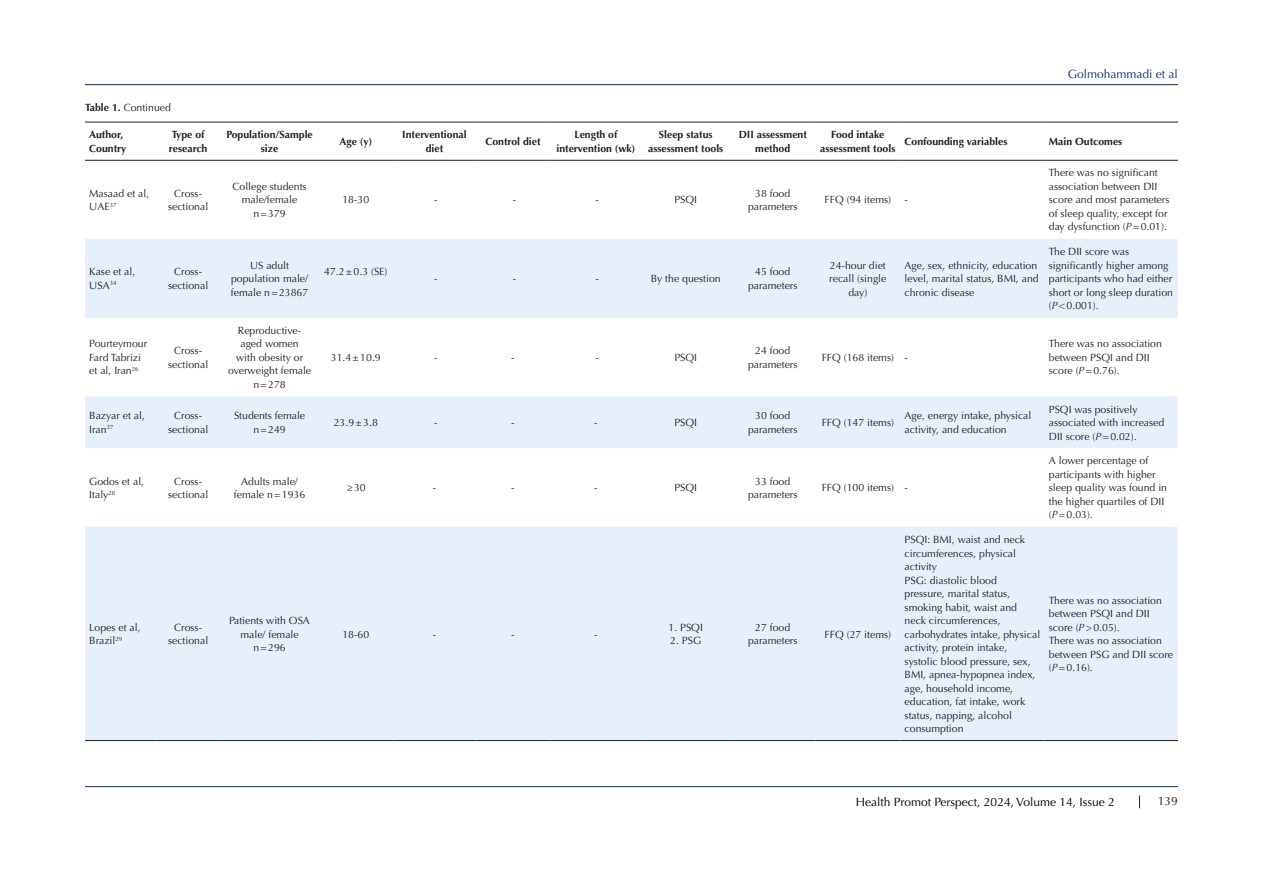
<style>
.page{position:relative;width:1263px;height:893px;background:#fff}
.page>*{position:absolute;margin:0;border:0;box-sizing:border-box;transform-origin:0 0}
.t1{font:12px "Optima LT Std";color:#000}
.t2{font:12px "Optima LT Std";color:#053278}
.t3{font:12px "Optima LT Std";color:#231f20}
.t4{font:10.5px/13.5px "Optima LT Std";color:#231f20;text-align:center}
.t5{font:700 10.5px/13.5px "Optima LT Std";color:#231f20;text-align:center}
.s1{font-weight:700}
.s2{font-style:italic}
.s3{color:#150000}
</style>
<div class="page">
<hr style="left:85px;top:786px;width:1093px;height:1px;background:#053278">
<svg style="left:1139px;top:795px;width:1px;height:13px"></svg>
<hr style="left:85px;top:84px;width:1093px;height:1px;background:#053278">
<svg style="left:85px;top:239px;width:1093px;height:501px;fill:#e6f0fa"></svg>
<hr style="left:85px;top:122px;width:70px;height:1px;background:#231f20">
<hr style="left:155px;top:122px;width:66px;height:1px;background:#231f20">
<hr style="left:221px;top:122px;width:97px;height:1px;background:#231f20">
<hr style="left:318px;top:122px;width:76px;height:1px;background:#231f20">
<hr style="left:394px;top:122px;width:81px;height:1px;background:#231f20">
<hr style="left:475px;top:122px;width:76px;height:1px;background:#231f20">
<hr style="left:551px;top:122px;width:90px;height:1px;background:#231f20">
<hr style="left:641px;top:122px;width:89px;height:1px;background:#231f20">
<hr style="left:730px;top:122px;width:85px;height:1px;background:#231f20">
<hr style="left:815px;top:122px;width:85px;height:1px;background:#231f20">
<hr style="left:900px;top:122px;width:144px;height:1px;background:#231f20">
<hr style="left:1044px;top:122px;width:134px;height:1px;background:#231f20">
<hr style="left:85px;top:160px;width:70px;height:1px;background:#231f20">
<hr style="left:155px;top:160px;width:66px;height:1px;background:#231f20">
<hr style="left:221px;top:160px;width:97px;height:1px;background:#231f20">
<hr style="left:318px;top:160px;width:76px;height:1px;background:#231f20">
<hr style="left:394px;top:160px;width:81px;height:1px;background:#231f20">
<hr style="left:475px;top:160px;width:76px;height:1px;background:#231f20">
<hr style="left:551px;top:160px;width:90px;height:1px;background:#231f20">
<hr style="left:641px;top:160px;width:89px;height:1px;background:#231f20">
<hr style="left:730px;top:160px;width:85px;height:1px;background:#231f20">
<hr style="left:815px;top:160px;width:85px;height:1px;background:#231f20">
<hr style="left:900px;top:160px;width:144px;height:1px;background:#231f20">
<hr style="left:1044px;top:160px;width:134px;height:1px;background:#231f20">
<hr style="left:85px;top:740px;width:70px;height:1px;background:#231f20">
<hr style="left:155px;top:740px;width:66px;height:1px;background:#231f20">
<hr style="left:221px;top:740px;width:97px;height:1px;background:#231f20">
<hr style="left:318px;top:740px;width:76px;height:1px;background:#231f20">
<hr style="left:394px;top:740px;width:81px;height:1px;background:#231f20">
<hr style="left:475px;top:740px;width:76px;height:1px;background:#231f20">
<hr style="left:551px;top:740px;width:90px;height:1px;background:#231f20">
<hr style="left:641px;top:740px;width:89px;height:1px;background:#231f20">
<hr style="left:730px;top:740px;width:85px;height:1px;background:#231f20">
<hr style="left:815px;top:740px;width:85px;height:1px;background:#231f20">
<hr style="left:900px;top:740px;width:144px;height:1px;background:#231f20">
<hr style="left:1044px;top:740px;width:134px;height:1px;background:#231f20">
<p class="t4" style="left:85px;top:101px;width:87px"><span class="s1">Table 1.</span> Continued</p>
<p class="t2" style="left:1068px;top:67px;width:112px">Golmohammadi et al</p>
<p class="t5" style="left:89px;top:128px;width:39px;text-align:left">Author,<br>Country</p>
<p class="t5" style="left:169px;top:128px;width:40px;text-align:left">Type of research</p>
<p class="t5" style="left:226px;top:128px;width:88px">Population/Sample size</p>
<p class="t5" style="left:339px;top:135px;width:34px">Age (y)</p>
<p class="t5" style="left:402px;top:128px;width:66px">Interventional diet</p>
<p class="t5" style="left:485px;top:135px;width:57px">Control diet</p>
<p class="t5" style="left:556px;top:128px;width:80px">Length of intervention (wk)</p>
<p class="t5" style="left:648px;top:128px;width:77px">Sleep status assessment tools</p>
<p class="t5" style="left:739px;top:128px;width:70px">DII assessment method</p>
<p class="t5" style="left:820px;top:128px;width:77px">Food intake assessment tools</p>
<p class="t5" style="left:905px;top:135px;width:104px">Confounding variables</p>
<p class="t5" style="left:1049px;top:135px;width:75px">Main Outcomes</p>
<p class="t4" style="left:89px;top:187px;width:62px;text-align:left">Masaad et al,<br>UAE<sup>37</sup></p>
<p class="t4" style="left:168px;top:187px;width:42px">Cross&shy;sectional</p>
<p class="t4" style="left:233px;top:180px;width:76px">College students male/female n=379</p>
<p class="t4" style="left:1049px;top:166px;width:122px;text-align:left">There was no significant association between DII score and most parameters of sleep quality, except for day dysfunction (<span class="s2">P</span>=0.01).</p>
<p class="t4" style="left:342px;top:193px;width:28px">18-30</p>
<p class="t4" style="left:434px;top:193px;width:5px">-</p>
<p class="t4" style="left:513px;top:193px;width:5px">-</p>
<p class="t4" style="left:596px;top:193px;width:5px">-</p>
<p class="t4" style="left:674px;top:193px;width:24px">PSQI</p>
<p class="t4" style="left:748px;top:187px;width:51px">38 food parameters</p>
<p class="t4" style="left:824px;top:193px;width:68px">FFQ (94 items)</p>
<p class="t4" style="left:905px;top:193px;width:5px">-</p>
<p class="t4" style="left:89px;top:265px;width:48px;text-align:left">Kase et al,<br>USA<sup>34</sup></p>
<p class="t4" style="left:168px;top:265px;width:42px">Cross&shy;sectional</p>
<p class="t4" style="left:231px;top:259px;width:79px">US adult population male/ female n=23867</p>
<p class="t4" style="left:324px;top:265px;width:65px">47.2±0.3 (SE)</p>
<p class="t4" style="left:434px;top:272px;width:5px">-</p>
<p class="t4" style="left:513px;top:272px;width:5px">-</p>
<p class="t4" style="left:596px;top:272px;width:5px">-</p>
<p class="t4" style="left:651px;top:272px;width:72px">By the question</p>
<p class="t4" style="left:748px;top:265px;width:51px">45 food parameters</p>
<p class="t4" style="left:829px;top:259px;width:59px">24-hour diet recall (single day)</p>
<p class="t4" style="left:905px;top:259px;width:136px;text-align:left">Age, sex, ethnicity, education level, marital status, BMI, and chronic disease</p>
<p class="t4" style="left:89px;top:337px;width:59px;text-align:left">Pourteymour<br>Fard Tabrizi et al, Iran<sup>26</sup></p>
<p class="t4" style="left:168px;top:344px;width:42px">Cross&shy;sectional</p>
<p class="t4" style="left:228px;top:324px;width:85px">Reproductive&shy;aged women<br>with obesity or overweight female n=278</p>
<p class="t4" style="left:331px;top:351px;width:51px">31.4±10.9</p>
<p class="t4" style="left:434px;top:351px;width:5px">-</p>
<p class="t4" style="left:511px;top:351px;width:5px">-</p>
<p class="t4" style="left:596px;top:351px;width:5px">-</p>
<p class="t4" style="left:674px;top:351px;width:24px">PSQI</p>
<p class="t4" style="left:748px;top:344px;width:51px">24 food parameters</p>
<p class="t4" style="left:822px;top:351px;width:74px">FFQ (168 items)</p>
<p class="t4" style="left:905px;top:351px;width:5px">-</p>
<p class="t4" style="left:1049px;top:245px;width:126px;text-align:left">The DII score was significantly higher among participants who had either short or long sleep duration</p>
<p class="t4" style="left:1049px;top:299px;width:51px">(<span class="s2">P</span>&lt;0.001).</p>
<p class="t4" style="left:1049px;top:337px;width:115px;text-align:left">There was no association between PSQI and DII score (<span class="s2">P</span>=0.76).</p>
<p class="t4" style="left:89px;top:409px;width:57px;text-align:left">Bazyar et al,<br>Iran<sup>27</sup></p>
<p class="t4" style="left:168px;top:409px;width:42px">Cross&shy;sectional</p>
<p class="t4" style="left:234px;top:409px;width:73px">Students female n=249</p>
<p class="t4" style="left:334px;top:416px;width:46px">23.9±3.8</p>
<p class="t4" style="left:434px;top:416px;width:5px">-</p>
<p class="t4" style="left:511px;top:416px;width:5px">-</p>
<p class="t4" style="left:594px;top:416px;width:5px">-</p>
<p class="t4" style="left:674px;top:416px;width:24px">PSQI</p>
<p class="t4" style="left:748px;top:409px;width:51px">30 food parameters</p>
<p class="t4" style="left:822px;top:416px;width:74px">FFQ (147 items)</p>
<p class="t4" style="left:905px;top:409px;width:128px;text-align:left">Age, energy intake, physical activity, and education</p>
<p class="t4" style="left:1049px;top:402px;width:117px;text-align:left">PSQI was positively associated with increased<br>DII score (<span class="s2">P</span>=0.02).</p>
<p class="t4" style="left:89px;top:474px;width:56px;text-align:left">Godos et al,<br>Italy<sup>28</sup></p>
<p class="t4" style="left:168px;top:474px;width:42px">Cross&shy;sectional</p>
<p class="t4" style="left:234px;top:474px;width:73px">Adults male/ female n=1936</p>
<p class="t4" style="left:347px;top:481px;width:20px">≥30</p>
<p class="t4" style="left:433px;top:481px;width:5px">-</p>
<p class="t4" style="left:511px;top:481px;width:5px">-</p>
<p class="t4" style="left:594px;top:481px;width:5px">-</p>
<p class="t4" style="left:674px;top:481px;width:24px">PSQI</p>
<p class="t4" style="left:748px;top:474px;width:51px">33 food parameters</p>
<p class="t4" style="left:822px;top:481px;width:74px">FFQ (100 items)</p>
<p class="t4" style="left:905px;top:481px;width:5px">-</p>
<p class="t4" style="left:1049px;top:454px;width:120px;text-align:left">A lower percentage of participants with higher sleep quality was found in the higher quartiles of DII (<span class="s2">P</span>=0.03).</p>
<p class="t4" style="left:89px;top:621px;width:53px;text-align:left">Lopes et al,<br>Brazil<sup>29</sup></p>
<p class="t4" style="left:168px;top:621px;width:42px">Cross&shy;sectional</p>
<p class="t4" style="left:229px;top:614px;width:82px">Patients with OSA male/ female n=296</p>
<p class="t4" style="left:342px;top:627px;width:28px">18-60</p>
<p class="t4" style="left:433px;top:627px;width:5px">-</p>
<p class="t4" style="left:511px;top:627px;width:5px">-</p>
<p class="t4" style="left:594px;top:627px;width:5px">-</p>
<p class="t4" style="left:668px;top:621px;width:36px">1. PSQI</p>
<p class="t4" style="left:670px;top:634px;width:32px">2. PSG</p>
<p class="t4" style="left:748px;top:621px;width:51px">27 food parameters</p>
<p class="t4" style="left:824px;top:627px;width:68px">FFQ (27 items)</p>
<p class="t4" style="left:905px;top:533px;width:122px;text-align:left">PSQI: BMI, waist and neck circumferences, physical activity</p>
<p class="t4" style="left:905px;top:573px;width:137px;text-align:left">PSG: diastolic blood<br>pressure, marital status, smoking habit, waist and neck circumferences, carbohydrates intake, physical activity, protein intake, systolic blood pressure, sex,<br>BMI, apnea-hypopnea index, age, household income, education, fat intake, work status, napping, alcohol consumption</p>
<p class="t4" style="left:1049px;top:594px;width:115px;text-align:left">There was no association between PSQI and DII score (<span class="s2">P</span>&gt;0.05).</p>
<p class="t4" style="left:1049px;top:634px;width:126px;text-align:left">There was no association between PSG and DII score (<span class="s2">P</span>=0.16).</p>
<p class="t1" style="left:856px;top:795px;width:261px">Health Promot Perspect<span class="s3">,</span> 2024, Volume 14, Issue 2</p>
<p class="t3" style="left:1158px;top:794px;width:22px">139</p>
</div>
